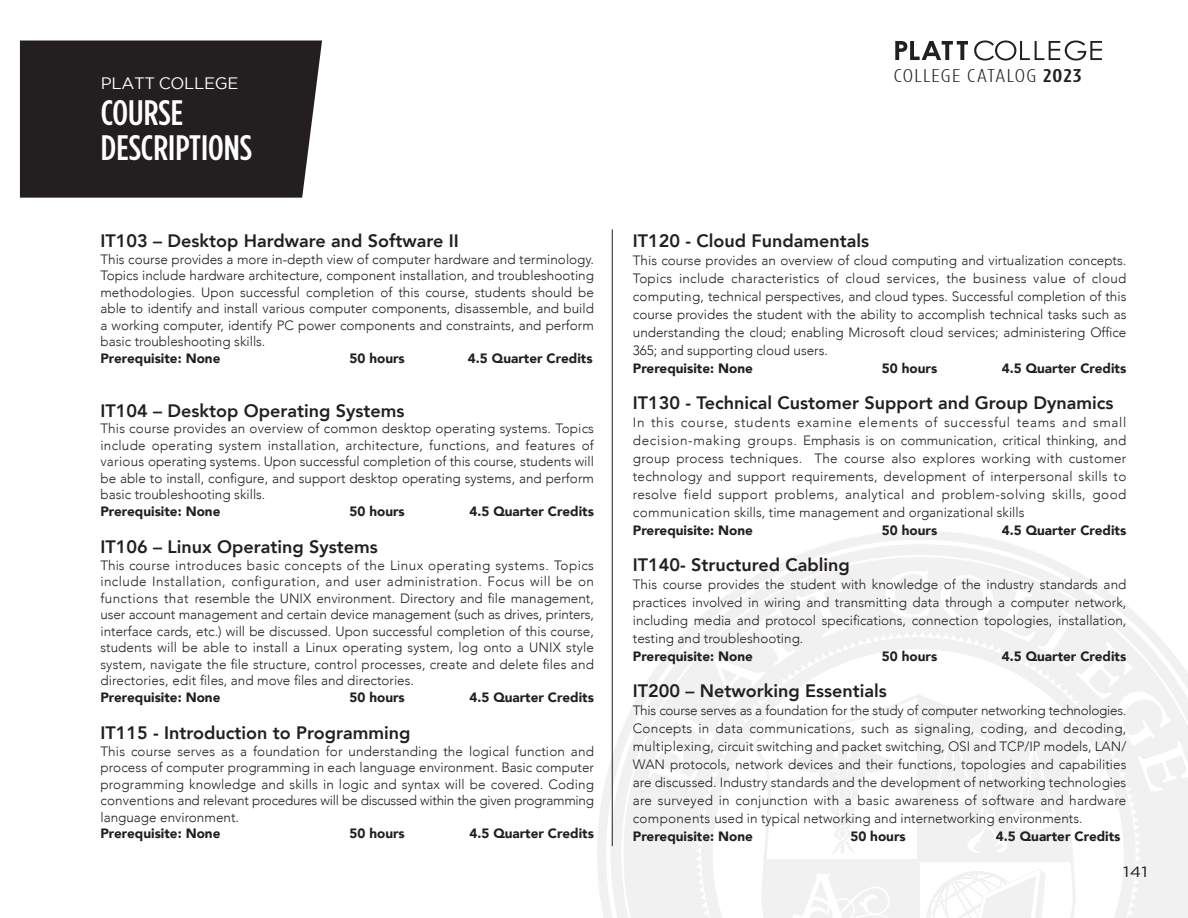
<style>
.page{position:relative;width:1188px;height:918px;background:#fff}
.page>*{position:absolute;margin:0;border:0;box-sizing:border-box;transform-origin:0 0}
.t1{font:500 35.4px/35.1px "Gotham Condensed";color:#fff;scale:1.06 1}
.t2{font:300 18.45px "Gotham Condensed";letter-spacing:.05em;color:#231f20;scale:1.38 1}
.t3{font:800 18px "Avenir";color:#231f20}
.t4{font:16.5px "Gotham";letter-spacing:-.02em;color:#fff}
.t5{font:15px "Gotham";color:#231f20;scale:1.13 1}
.t6{font:300 13.5px/16.5px "Avenir";color:#231f20;text-align:justify}
.t7{font:900 13.5px "Avenir";color:#231f20}
.s1{font-weight:500}
</style>
<div class="page">
<svg style="left:597px;top:531px;width:413px;height:387px"></svg>
<svg style="left:611px;top:544px;width:430px;height:374px"></svg>
<svg style="left:621px;top:555px;width:454px;height:363px;fill:#f2f2f2"></svg>
<svg style="left:648px;top:571px;width:540px;height:347px"></svg>
<svg style="left:895px;top:41px;width:73px;height:19px"></svg>
<svg style="left:974px;top:40px;width:128px;height:21px"></svg>
<div style="left:20px;top:40px;width:302px;height:158px;background:#231f20"></div>
<hr style="left:612px;top:229px;width:1px;height:617px;background:#231f20">
<p class="t4" style="left:101px;top:73px;width:139px">PLATT COLLEGE</p>
<h1 class="t1" style="left:101px;top:94px;width:144px">COURSE<br>DESCRIPTIONS</h1>
<h3 class="t3" style="left:100px;top:227px;width:360px">IT103 – Desktop Hardware and Software II</h3>
<p class="t6" style="left:100px;top:251px;width:495px">This course provides a more in-depth view of computer hardware and terminology.<br>Topics include hardware architecture, component installation, and troubleshooting methodologies. Upon successful completion of this course, students should be able to identify and install various computer components, disassemble, and build a working computer, identify PC power components and constraints, and perform basic troubleshooting skills.</p>
<p class="t7" style="left:100px;top:347px;width:122px">Prerequisite: None</p>
<p class="t7" style="left:349px;top:347px;width:57px">50 hours</p>
<p class="t7" style="left:468px;top:347px;width:126px">4.5 Quarter Credits</p>
<h3 class="t3" style="left:100px;top:397px;width:305px">IT104 – Desktop Operating Systems</h3>
<p class="t6" style="left:100px;top:420px;width:495px">This course provides an overview of common desktop operating systems. Topics include operating system installation, architecture, functions, and features of various operating systems. Upon successful completion of this course, students will be able to install, configure, and support desktop operating systems, and perform basic troubleshooting skills.</p>
<p class="t7" style="left:100px;top:500px;width:122px">Prerequisite: None</p>
<p class="t7" style="left:349px;top:500px;width:57px">50 hours</p>
<p class="t7" style="left:469px;top:500px;width:126px">4.5 Quarter Credits</p>
<h3 class="t3" style="left:100px;top:533px;width:279px">IT106 – Linux Operating Systems</h3>
<p class="t6" style="left:100px;top:557px;width:495px">This course introduces basic concepts of the Linux operating systems. Topics include Installation, configuration, and user administration. Focus will be on functions that resemble the UNIX environment. Directory and file management, user account management and certain device management (such as drives, printers, interface cards, etc.) will be discussed. Upon successful completion of this course, students will be able to install a Linux operating system, log onto a UNIX style system, navigate the file structure, control processes, create and delete files and directories, edit files, and move files and directories.</p>
<p class="t7" style="left:100px;top:686px;width:122px">Prerequisite: None</p>
<p class="t7" style="left:349px;top:686px;width:57px">50 hours</p>
<p class="t7" style="left:469px;top:686px;width:126px">4.5 Quarter Credits</p>
<h3 class="t3" style="left:100px;top:719px;width:311px">IT115 - Introduction to Programming</h3>
<p class="t6" style="left:100px;top:743px;width:495px">This course serves as a foundation for understanding the logical function and process of computer programming in each language environment. Basic computer programming knowledge and skills in logic and syntax will be covered. Coding conventions and relevant procedures will be discussed within the given programming language environment.</p>
<p class="t7" style="left:100px;top:822px;width:122px">Prerequisite: None</p>
<p class="t7" style="left:349px;top:822px;width:57px">50 hours</p>
<p class="t7" style="left:469px;top:822px;width:126px">4.5 Quarter Credits</p>
<h2 class="t2" style="left:894px;top:66px;width:137px">COLLEGE CATALOG <span class="s1">2023</span></h2>
<h3 class="t3" style="left:633px;top:227px;width:238px">IT120 - Cloud Fundamentals</h3>
<p class="t6" style="left:633px;top:252px;width:495px;line-height:18px">This course provides an overview of cloud computing and virtualization concepts.<br>Topics include characteristics of cloud services, the business value of cloud computing, technical perspectives, and cloud types. Successful completion of this course provides the student with the ability to accomplish technical tasks such as understanding the cloud; enabling Microsoft cloud services; administering Office 365; and supporting cloud users.</p>
<p class="t7" style="left:633px;top:357px;width:122px">Prerequisite: None</p>
<p class="t7" style="left:882px;top:357px;width:57px">50 hours</p>
<p class="t7" style="left:1002px;top:357px;width:126px">4.5 Quarter Credits</p>
<h3 class="t3" style="left:633px;top:389px;width:482px">IT130 - Technical Customer Support and Group Dynamics</h3>
<p class="t6" style="left:633px;top:414px;width:495px;line-height:18px">In this course, students examine elements of successful teams and small decision-making groups. Emphasis is on communication, critical thinking, and group process techniques. The course also explores working with customer technology and support requirements, development of interpersonal skills to resolve field support problems, analytical and problem-solving skills, good communication skills, time management and organizational skills</p>
<p class="t7" style="left:633px;top:519px;width:122px">Prerequisite: None</p>
<p class="t7" style="left:882px;top:519px;width:57px">50 hours</p>
<p class="t7" style="left:1002px;top:519px;width:126px">4.5 Quarter Credits</p>
<h3 class="t3" style="left:633px;top:551px;width:219px">IT140- Structured Cabling</h3>
<p class="t6" style="left:633px;top:576px;width:495px;line-height:18px">This course provides the student with knowledge of the industry standards and practices involved in wiring and transmitting data through a computer network, including media and protocol specifications, connection topologies, installation, testing and troubleshooting.</p>
<p class="t7" style="left:633px;top:645px;width:122px">Prerequisite: None</p>
<p class="t7" style="left:882px;top:645px;width:57px">50 hours</p>
<p class="t7" style="left:1002px;top:645px;width:126px">4.5 Quarter Credits</p>
<h3 class="t3" style="left:633px;top:677px;width:255px">IT200 – Networking Essentials</h3>
<p class="t6" style="left:633px;top:702px;width:495px;line-height:18px">This course serves as a foundation for the study of computer networking technologies.<br>Concepts in data communications, such as signaling, coding, and decoding, multiplexing, circuit switching and packet switching, OSI and TCP/IP models, LAN/ WAN protocols, network devices and their functions, topologies and capabilities are discussed. Industry standards and the development of networking technologies are surveyed in conjunction with a basic awareness of software and hardware components used in typical networking and internetworking environments.</p>
<p class="t7" style="left:633px;top:825px;width:122px">Prerequisite: None</p>
<p class="t7" style="left:850px;top:825px;width:57px">50 hours</p>
<p class="t7" style="left:996px;top:825px;width:126px">4.5 Quarter Credits</p>
<p class="t5" style="left:1123px;top:862px;width:23px">141</p>
</div>
